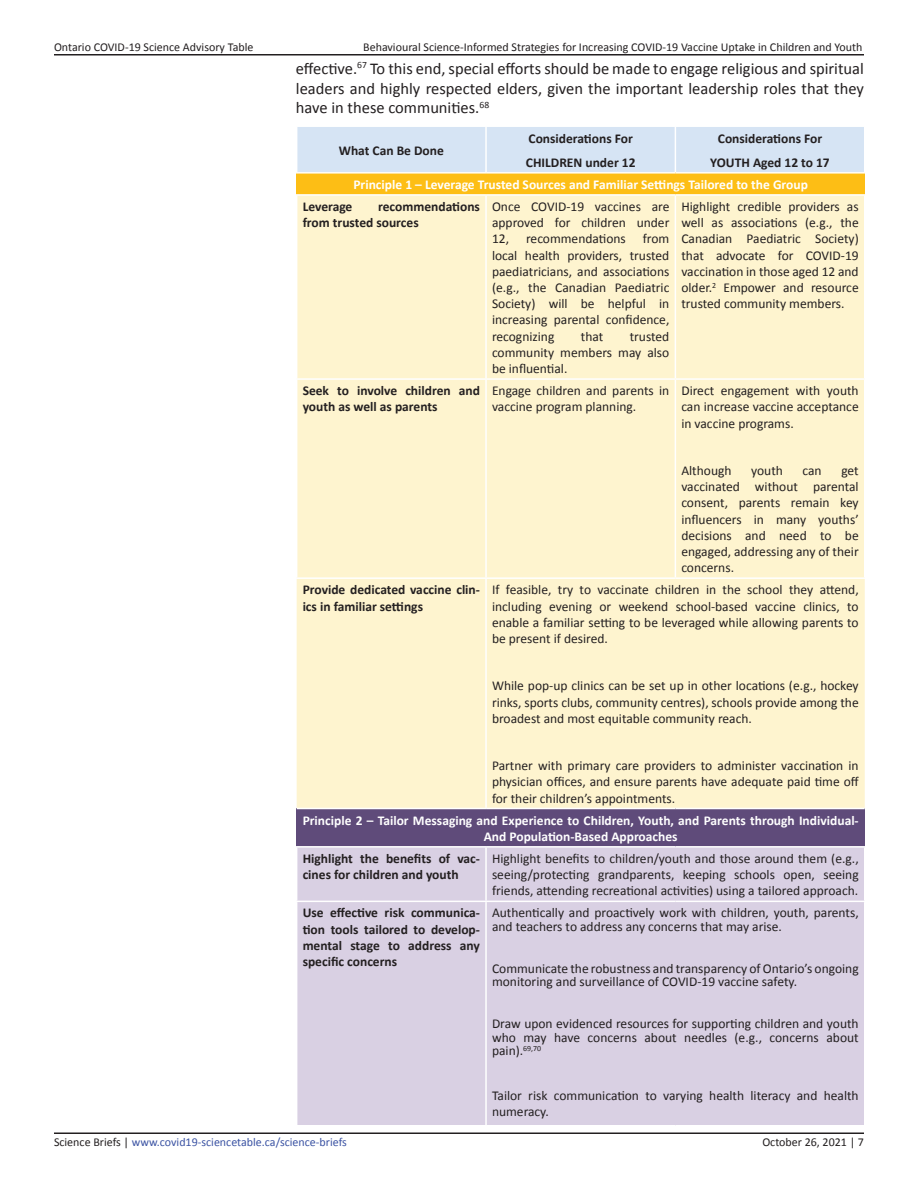
<style>
.page{position:relative;width:918px;height:1188px;background:#fff}
.page>*{position:absolute;margin:0;border:0;box-sizing:border-box;transform-origin:0 0}
.t1{font:16.5px/19.8px "Calibri";color:#231f20;text-align:justify}
.t2{font:13.5px/16.2px "Calibri";color:#231f20;text-align:justify}
.t3{font:700 13.5px/16.2px "Calibri";color:#231f20}
.t4{font:700 13.5px/16.2px "Calibri";color:#fff;text-align:center}
.t5{font:12px "Calibri";color:#231f20}
.t6{font:12px "Calibri";color:#3b53a3}
.s1{color:#231f20}
</style>
<div class="page">
<hr style="left:54px;top:1132px;width:810px;height:2px;background:#231f20">
<hr style="left:54px;top:54px;width:810px;height:2px;background:#231f20">
<div style="left:297px;top:127px;width:567px;height:45px;background:#d6e4f4"></div>
<div style="left:297px;top:173px;width:568px;height:22px;background:#fdbe15"></div>
<div style="left:297px;top:196px;width:568px;height:612px;background:#fef4cf"></div>
<div style="left:297px;top:808px;width:568px;height:39px;background:#5f4b7a"></div>
<div style="left:297px;top:848px;width:567px;height:277px;background:#d9d0e3"></div>
<hr style="left:485px;top:127px;width:2px;height:45px;background:#fff">
<hr style="left:675px;top:127px;width:1px;height:45px;background:#fff">
<hr style="left:296px;top:172px;width:190px;height:2px;background:#fff">
<hr style="left:486px;top:172px;width:189px;height:2px;background:#fff">
<hr style="left:675px;top:172px;width:191px;height:2px;background:#fff">
<hr style="left:485px;top:380px;width:2px;height:197px;background:#fff">
<hr style="left:675px;top:380px;width:1px;height:197px;background:#fff">
<hr style="left:864px;top:380px;width:2px;height:197px;background:#fff">
<hr style="left:296px;top:577px;width:190px;height:2px;background:#fff">
<hr style="left:486px;top:577px;width:189px;height:2px;background:#fff">
<hr style="left:485px;top:579px;width:2px;height:229px;background:#fff">
<hr style="left:675px;top:577px;width:191px;height:2px;background:#fff">
<hr style="left:297px;top:808px;width:189px;height:1px;background:#fff">
<hr style="left:486px;top:808px;width:189px;height:1px;background:#fff">
<hr style="left:675px;top:808px;width:190px;height:1px;background:#fff">
<hr style="left:296px;top:846px;width:190px;height:2px;background:#fff">
<hr style="left:486px;top:846px;width:189px;height:2px;background:#fff">
<hr style="left:485px;top:848px;width:2px;height:53px;background:#fff">
<hr style="left:675px;top:846px;width:191px;height:2px;background:#fff">
<hr style="left:485px;top:902px;width:2px;height:223px;background:#fff">
<hr style="left:296px;top:901px;width:190px;height:1px;background:#fff">
<hr style="left:486px;top:901px;width:189px;height:1px;background:#fff">
<hr style="left:675px;top:901px;width:191px;height:1px;background:#fff">
<hr style="left:296px;top:194px;width:190px;height:2px;background:#fff">
<hr style="left:486px;top:194px;width:189px;height:2px;background:#fff">
<hr style="left:485px;top:196px;width:2px;height:182px;background:#fff">
<hr style="left:675px;top:194px;width:191px;height:2px;background:#fff">
<hr style="left:675px;top:196px;width:1px;height:182px;background:#fff">
<hr style="left:864px;top:196px;width:2px;height:182px;background:#fff">
<hr style="left:296px;top:378px;width:190px;height:2px;background:#fff">
<hr style="left:486px;top:378px;width:189px;height:2px;background:#fff">
<hr style="left:675px;top:378px;width:191px;height:2px;background:#fff">
<p class="t5" style="left:54px;top:39px;width:201px">Ontario COVID-19 Science Advisory Table</p>
<p class="t5" style="left:363px;top:39px;width:501px">Behavioural Science-Informed Strategies for Increasing COVID-19 Vaccine Uptake in Children and Youth</p>
<p class="t1" style="left:296px;top:58px;width:570px">effective.<sup>67</sup> To this end, special efforts should be made to engage religious and spiritual leaders and highly respected elders, given the important leadership roles that they have in these communities.<sup>68</sup></p>
<p class="t3" style="left:339px;top:142px;width:107px">What Can Be Done</p>
<p class="t3" style="left:718px;top:130px;width:106px">Considerations For</p>
<p class="t3" style="left:710px;top:154px;width:121px">YOUTH Aged 12 to 17</p>
<p class="t4" style="left:353px;top:176px;width:456px">Principle 1 – Leverage Trusted Sources and Familiar Settings Tailored to the Group</p>
<p class="t3" style="left:529px;top:130px;width:106px">Considerations For</p>
<p class="t3" style="left:526px;top:154px;width:111px">CHILDREN under 12</p>
<p class="t3" style="left:303px;top:198px;width:179px;text-indent:75px">recommendations from trusted sources</p>
<p class="t2" style="left:492px;top:198px;width:179px">Once COVID-19 vaccines are approved for children under 12,</p>
<p class="t3" style="left:303px;top:198px;width:51px">Leverage</p>
<p class="t2" style="left:492px;top:230px;width:179px;text-indent:151px">from local health providers, trusted paediatricians, and associations (e.g., the Canadian Paediatric Society) will be helpful in increasing parental confidence, recognizing</p>
<p class="t2" style="left:526px;top:230px;width:101px">recommendations</p>
<p class="t2" style="left:581px;top:328px;width:24px">that</p>
<p class="t2" style="left:492px;top:328px;width:179px;text-indent:138px">trusted community members may also be influential.</p>
<p class="t2" style="left:681px;top:198px;width:179px">Highlight credible providers as well as associations (e.g., the Canadian Paediatric Society) that advocate for COVID-19 vaccination in those aged 12 and older.<sup>2</sup> Empower and resource trusted community members.</p>
<p class="t3" style="left:303px;top:382px;width:179px">Seek to involve children and youth as well as parents</p>
<p class="t2" style="left:492px;top:382px;width:179px">Engage children and parents in vaccine program planning.</p>
<p class="t2" style="left:681px;top:382px;width:179px">Direct engagement with youth can increase vaccine acceptance in vaccine programs.</p>
<p class="t2" style="left:681px;top:462px;width:52px">Although</p>
<p class="t2" style="left:751px;top:462px;width:33px">youth</p>
<p class="t2" style="left:803px;top:462px;width:21px">can</p>
<p class="t2" style="left:681px;top:462px;width:179px;text-indent:160px">get vaccinated without parental consent, parents remain key influencers in many youths’ decisions and need to be engaged, addressing any of their concerns.</p>
<p class="t3" style="left:303px;top:581px;width:179px">Provide dedicated vaccine clin&shy;ics in familiar settings</p>
<p class="t2" style="left:492px;top:581px;width:368px">If feasible, try to vaccinate children in the school they attend, including evening or weekend school-based vaccine clinics, to enable a familiar setting to be leveraged while allowing parents to be present if desired.</p>
<p class="t2" style="left:492px;top:677px;width:368px">While pop-up clinics can be set up in other locations (e.g., hockey rinks, sports clubs, community centres), schools provide among the broadest and most equitable community reach.</p>
<p class="t2" style="left:492px;top:757px;width:368px">Partner with primary care providers to administer vaccination in physician offices, and ensure parents have adequate paid time off for their children’s appointments.</p>
<p class="t4" style="left:303px;top:812px;width:558px">Principle 2 – Tailor Messaging and Experience to Children, Youth, and Parents through Individual-<br>And Population-Based Approaches</p>
<p class="t3" style="left:303px;top:850px;width:179px">Highlight the benefits of vac&shy;cines for children and youth</p>
<p class="t2" style="left:492px;top:850px;width:368px">Highlight benefits to children/youth and those around them (e.g., seeing/protecting grandparents, keeping schools open, seeing friends, attending recreational activities) using a tailored approach.</p>
<p class="t3" style="left:303px;top:904px;width:179px;text-align:justify">Use effective risk communica&shy;tion tools tailored to develop&shy;mental stage to address any specific concerns</p>
<p class="t2" style="left:492px;top:906px;width:368px;line-height:13.5px">Authentically and proactively work with children, youth, parents, and teachers to address any concerns that may arise.</p>
<p class="t2" style="left:492px;top:961px;width:368px;line-height:13.5px">Communicate the robustness and transparency of Ontario’s ongoing monitoring and surveillance of COVID-19 vaccine safety.</p>
<p class="t2" style="left:492px;top:1017px;width:368px;line-height:13.5px">Draw upon evidenced resources for supporting children and youth who may have concerns about needles (e.g., concerns about pain).<sup>69,70</sup></p>
<p class="t2" style="left:492px;top:1087px;width:368px">Tailor risk communication to varying health literacy and health numeracy.</p>
<p class="t6" style="left:54px;top:1134px;width:294px"><span class="s1">Science Briefs |</span> www.covid19-sciencetable.ca/science-briefs</p>
<p class="t5" style="left:762px;top:1134px;width:103px">October 26, 2021 | 7</p>
</div>
